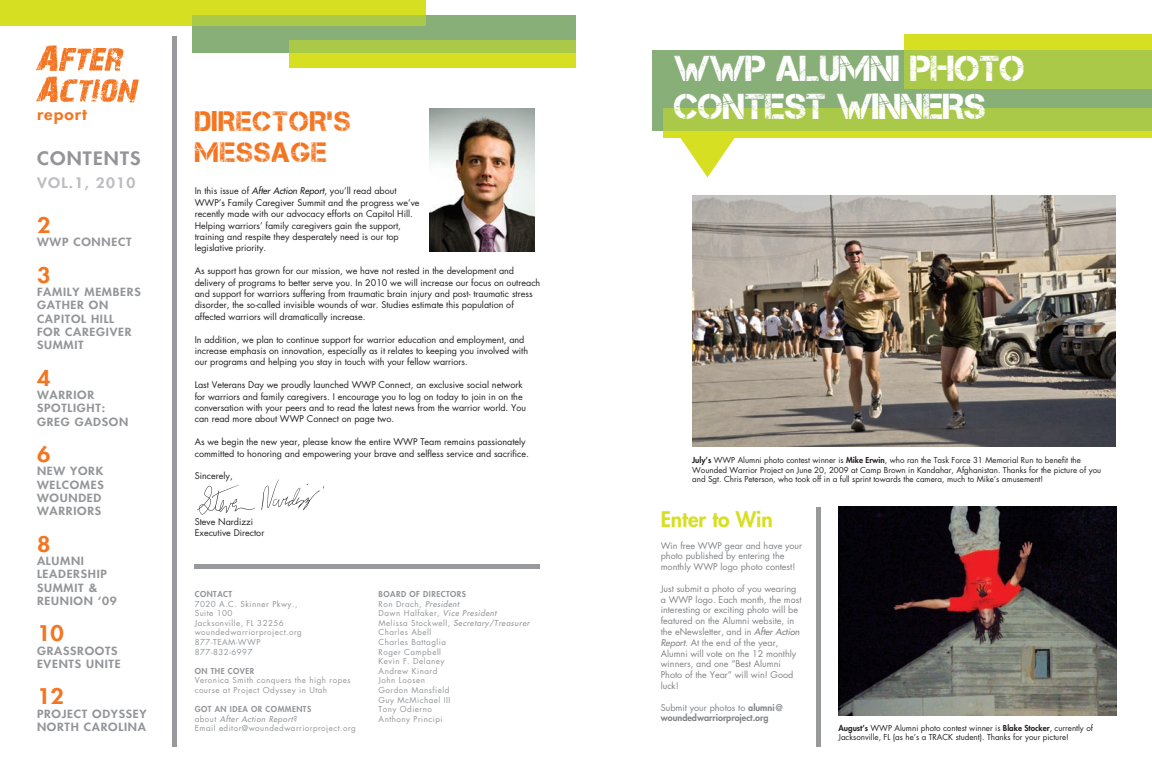
<style>
.page{position:relative;width:1152px;height:783px;background:#fff}
.page>*{position:absolute;margin:0;border:0;box-sizing:border-box;transform-origin:0 0}
.t1{font:36px/37.6px "Captureit";color:#fff}
.t2{font:28px/31.6px "Captureit";letter-spacing:.04em;color:#f47521}
.t3{font:800 21px "Futura";color:#d6df21}
.t4{font:800 21px "Futura";color:#f47521;scale:1.1 1}
.t5{font:800 18px "Futura";letter-spacing:.06em;color:#939598;scale:1.1 1}
.t6{font:800 15.5px "Futura";letter-spacing:.06em;color:#f47521;scale:1.1 1}
.t7{font:800 14px "Futura";letter-spacing:.08em;color:#bcbdc0;scale:1.1 1}
.t8{font:800 11px/13.2px "Futura";letter-spacing:.06em;color:#939598;scale:1.1 1}
.t9{font:9px/11.4px "Futura";color:#231f20}
.t10{font:9px/10.8px "Futura";color:#808285}
.t11{font:800 9px/10.8px "Futura";color:#808285}
.t12{font:8px/9.6px "Futura";letter-spacing:.06em;color:#939598}
.t13{font:8px/9.6px "Futura";color:#231f20}
.t14{font:800 8px "Futura";letter-spacing:.06em;color:#939598}
.s1{font-style:italic}
.s2{font-weight:800}
.s3{font-weight:400}
</style>
<div class="page">
<svg style="left:36px;top:45px;width:103px;height:57px"></svg>
<div style="left:192px;top:15px;width:384px;height:38px;background:#89af78"></div>
<svg style="left:0;top:0;width:426px;height:26px;background:#cbd92a"></svg>
<svg style="left:289px;top:40px;width:287px;height:28px;background:#c1d433"></svg>
<hr style="left:172px;top:36px;width:4px;height:710px;background:#97999c">
<hr style="left:817px;top:507px;width:4px;height:240px;background:#97999c">
<hr style="left:194px;top:565px;width:346px;height:4px;background:#97999c">
<div style="left:652px;top:50px;width:500px;height:80px;background:#89af78"></div>
<svg style="left:905px;top:34px;width:247px;height:54px;background:#b7cf3d"></svg>
<svg style="left:664px;top:108px;width:488px;height:29px;background:#b3cd40"></svg>
<svg style="left:680px;top:137px;width:56px;height:40px"></svg>
<img style="left:692px;top:196px;width:424px;height:250px">
<img style="left:838px;top:507px;width:278px;height:209px">
<img style="left:430px;top:109px;width:105px;height:143px">
<img style="left:197px;top:479px;width:127px;height:36px">
<h3 class="t6" style="left:37px;top:104px;width:47px">report</h3>
<h3 class="t5" style="left:37px;top:147px;width:96px">CONTENTS</h3>
<h3 class="t7" style="left:37px;top:174px;width:91px">VOL.1, 2010</h3>
<h3 class="t4" style="left:37px;top:211px;width:14px">2</h3>
<p class="t8" style="left:37px;top:236px;width:87px">WWP CONNECT</p>
<h3 class="t4" style="left:37px;top:261px;width:14px">3</h3>
<p class="t8" style="left:37px;top:285px;width:96px">FAMILY MEMBERS<br>GATHER ON<br>CAPITOL HILL<br>FOR CAREGIVER<br>SUMMIT</p>
<h3 class="t4" style="left:37px;top:364px;width:14px">4</h3>
<p class="t8" style="left:37px;top:388px;width:84px">WARRIOR<br>SPOTLIGHT:<br>GREG GADSON</p>
<h3 class="t4" style="left:37px;top:440px;width:14px">6</h3>
<p class="t8" style="left:37px;top:465px;width:62px">NEW YORK<br>WELCOMES<br>WOUNDED<br>WARRIORS</p>
<h3 class="t4" style="left:37px;top:530px;width:14px">8</h3>
<p class="t8" style="left:37px;top:554px;width:74px">ALUMNI<br>LEADERSHIP<br>SUMMIT &amp;<br>REUNION ‘09</p>
<h3 class="t4" style="left:37px;top:620px;width:26px">10</h3>
<p class="t8" style="left:37px;top:644px;width:78px">GRASSROOTS<br>EVENTS UNITE</p>
<h3 class="t4" style="left:37px;top:683px;width:26px">12</h3>
<p class="t8" style="left:37px;top:707px;width:101px">PROJECT ODYSSEY<br>NORTH CAROLINA</p>
<h2 class="t2" style="left:195px;top:105px;width:157px">DIRECTOR’S<br>MESSAGE</h2>
<p class="t9" style="left:195px;top:185px;width:226px">In this issue of <span class="s1">After Action Report</span>, you’ll read about WWP’s Family Caregiver Summit and the progress we’ve recently made with our advocacy efforts on Capitol Hill.<br>Helping warriors’ family caregivers gain the support, training and respite they desperately need is our top legislative priority.</p>
<p class="t9" style="left:195px;top:265px;width:347px">As support has grown for our mission, we have not rested in the development and delivery of programs to better serve you. In 2010 we will increase our focus on outreach and support for warriors suffering from traumatic brain injury and post- traumatic stress disorder, the so-called invisible wounds of war. Studies estimate this population of affected warriors will dramatically increase.</p>
<p class="t9" style="left:195px;top:333px;width:335px">In addition, we plan to continue support for warrior education and employment, and increase emphasis on innovation, especially as it relates to keeping you involved with our programs and helping you stay in touch with your fellow warriors.</p>
<p class="t9" style="left:195px;top:379px;width:333px">Last Veterans Day we proudly launched WWP Connect, an exclusive social network for warriors and family caregivers. I encourage you to log on today to join in on the conversation with your peers and to read the latest news from the warrior world. You can read more about WWP Connect on page two.</p>
<p class="t9" style="left:195px;top:436px;width:336px">As we begin the new year, please know the entire WWP Team remains passionately committed to honoring and empowering your brave and selfless service and sacrifice.</p>
<p class="t9" style="left:195px;top:470px;width:40px">Sincerely,</p>
<p class="t9" style="left:195px;top:516px;width:71px">Steve Nardizzi<br>Executive Director</p>
<p class="t14" style="left:195px;top:589px;width:39px">CONTACT</p>
<p class="t12" style="left:195px;top:599px;width:109px">7020 A.C. Skinner Pkwy.,<br>Suite 100<br>Jacksonville, FL 32256 woundedwarriorproject.org<br>877-TEAM-WWP<br>877-832-6997</p>
<p class="t14" style="left:195px;top:665px;width:61px">ON THE COVER</p>
<p class="t12" style="left:195px;top:675px;width:157px">Veronica Smith conquers the high ropes course at Project Odyssey in Utah</p>
<p class="t12" style="left:195px;top:704px;width:163px"><span class="s2">GOT AN IDEA OR COMMENTS<br></span>about <span class="s1">After Action Report</span>?<br>Email editor@woundedwarriorproject.org</p>
<p class="t12" style="left:379px;top:589px;width:152px"><span class="s2">BOARD OF DIRECTORS<br></span>Ron Drach, <span class="s1">President<br></span>Dawn Halfaker, <span class="s1">Vice President<br></span>Melissa Stockwell, <span class="s1">Secretary/Treasurer<br></span>Charles Abell<br>Charles Battaglia<br>Roger Campbell<br>Kevin F. Delaney<br>Andrew Kinard<br>John Loosen<br>Gordon Mansfield<br>Guy McMichael III<br>Tony Odierno<br>Anthony Principi</p>
<h1 class="t1" style="left:674px;top:50px;width:352px">WWP ALUMNI PHOTO<br>CONTEST WINNERS</h1>
<p class="t13" style="left:692px;top:455px;width:411px"><span class="s2">July’s</span> WWP Alumni photo contest winner is <span class="s2">Mike Erwin</span>, who ran the Task Force 31 Memorial Run to benefit the<br>Wounded Warrior Project on June 20, 2009 at Camp Brown in Kandahar, Afghanistan. Thanks for the picture of you and Sgt. Chris Peterson, who took off in a full sprint towards the camera, much to Mike’s amusement!</p>
<h3 class="t3" style="left:661px;top:505px;width:114px">Enter to Win</h3>
<p class="t10" style="left:661px;top:540px;width:143px">Win free WWP gear and have your photo published by entering the monthly WWP logo photo contest!</p>
<p class="t10" style="left:661px;top:583px;width:142px">Just submit a photo of you wearing a WWP logo. Each month, the most interesting or exciting photo will be featured on the Alumni website, in the eNewsletter, and in <span class="s1">After Action<br>Report</span>. At the end of the year,<br>Alumni will vote on the 12 monthly winners, and one “Best Alumni<br>Photo of the Year” will win! Good luck!</p>
<p class="t11" style="left:661px;top:702px;width:124px"><span class="s3">Submit your photos to</span> alumni@ woundedwarriorproject.org</p>
<p class="t13" style="left:839px;top:723px;width:256px"><span class="s2">August’s</span> WWP Alumni photo contest winner is <span class="s2">Blake Stocker</span>, currently of<br>Jacksonville, FL (as he’s a TRACK student). Thanks for your picture!</p>
</div>
